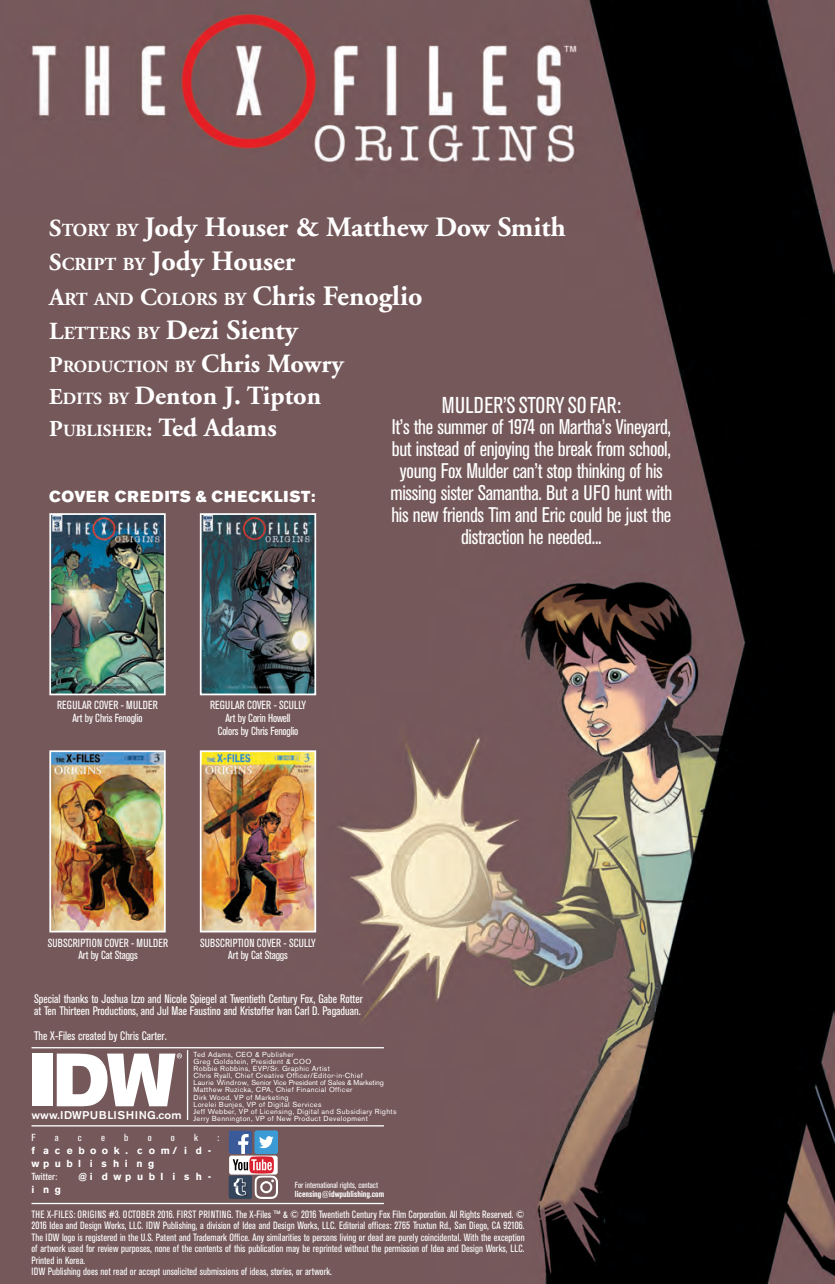
<style>
.page{position:relative;width:835px;height:1284px;background:#fff}
.page>*{position:absolute;margin:0;border:0;box-sizing:border-box;transform-origin:0 0}
.t1{font:700 28px/34.5px "Adobe Garamond";color:#fff}
.t2{font:700 26.25px "Adobe Garamond";color:#fff}
.t3{font:condensed 22.75px "Akzidenz Grotesk BE";letter-spacing:.005em;color:#fff}
.t4{font:condensed 21px/21.9px "Akzidenz Grotesk BE";letter-spacing:-.015em;color:#fff;text-align:center}
.t5{font:700 17.15px "Adobe Garamond";color:#fff}
.t6{font:15.75px "Akzidenz Grotesk BE Super";letter-spacing:.055em;color:#fff}
.t7{font:condensed 12.25px/12.2px "Akzidenz Grotesk BE";color:#fff}
.t8{font:condensed 11.72px/12.6px "Akzidenz Grotesk BE";letter-spacing:.005em;color:#fff;text-align:center}
.t9{font:condensed 11.72px/12.6px "Akzidenz Grotesk BE";letter-spacing:-.015em;color:#fff;text-align:center}
.t10{font:500 11.2px "Akzidenz Grotesk BE";letter-spacing:.03em;color:#fff;scale:1.04 1}
.t11{font:condensed 10.5px/11.4px "Akzidenz Grotesk BE";letter-spacing:.005em;color:#fff}
.t12{font:700 10.15px/13.1px "Akzidenz Grotesk BE";letter-spacing:.545em;color:#fff}
.t13{font:condensed 10.15px "Akzidenz Grotesk BE";letter-spacing:.01em;color:#fff;scale:1.1 1}
.t14{font:condensed 10.15px "Akzidenz Grotesk BE";letter-spacing:.01em;color:#fff}
.t15{font:condensed 8.75px "Akzidenz Grotesk BE";color:#fff}
.t16{font:700 condensed 8.75px "Akzidenz Grotesk BE";color:#fff}
.t17{font:7.35px/7.2px "Akzidenz Grotesk BE";letter-spacing:.05em;color:#fff}
.s1{font-size:24.5px}
.s2{font-size:18.38px}
.s3{font-size:22.75px}
.s4{font-size:26.25px}
.s5{font-size:17.15px}
</style>
<div class="page">
<img style="left:0;top:0;width:835px;height:1284px">
<img style="left:52px;top:516px;width:111px;height:176px">
<div style="left:49px;top:513px;width:117px;height:182px;border:2px solid #fff"></div>
<hr style="left:32px;top:1125px;width:352px;height:1px;background:#fff">
<hr style="left:32px;top:1047px;width:352px;height:1px;background:#fff">
<div style="left:32px;top:1053px;width:20px;height:53px;background:#fff"></div>
<svg style="left:57px;top:1053px;width:125px;height:53px"></svg>
<hr style="left:187px;top:1050px;width:1px;height:70px;background:#fff">
<hr style="left:32px;top:1202px;width:352px;height:2px;background:#fff">
<img style="left:203px;top:516px;width:110px;height:176px">
<div style="left:200px;top:513px;width:116px;height:182px;border:2px solid #fff"></div>
<img style="left:52px;top:753px;width:111px;height:176px">
<div style="left:49px;top:750px;width:117px;height:182px;border:2px solid #fff"></div>
<img style="left:203px;top:753px;width:110px;height:176px">
<div style="left:200px;top:750px;width:116px;height:182px;border:2px solid #fff"></div>
<div style="left:254px;top:1130px;width:24px;height:24px;background:#3c9bd5;border-radius:3px"></div>
<div style="left:229px;top:1130px;width:23px;height:24px;background:#3b5a9a"></div>
<div style="left:229px;top:1155px;width:49px;height:19px;background:#fff;border-radius:3px"></div>
<div style="left:229px;top:1175px;width:23px;height:24px;background:#35465c;border-radius:3px"></div>
<svg style="left:233px;top:1134px;width:45px;height:65px"></svg>
<h1 class="t1" style="left:49px;top:212px;width:518px"><span class="s1">S</span><span class="s2">TORY BY</span> Jody Houser &amp; Matthew Dow Smith<br><span class="s1">S</span><span class="s2">CRIPT BY</span> Jody Houser<br><span class="s1">A</span><span class="s2">RT AND</span> <span class="s1">C</span><span class="s2">OLORS BY</span> Chris Fenoglio<br><span class="s1">L</span><span class="s2">ETTERS BY</span> Dezi Sienty</h1>
<h3 class="t5" style="left:49px;top:359px;width:296px"><span class="s3">P</span>RODUCTION BY <span class="s4">Chris Mowry</span></h3>
<h2 class="t2" style="left:49px;top:385px;width:273px"><span class="s3">E</span><span class="s5">DITS BY</span> Denton J. Tipton</h2>
<h3 class="t5" style="left:49px;top:424px;width:229px"><span class="s3">P</span>UBLISHER<span class="s3">:</span> <span class="s4">Ted Adams</span></h3>
<h3 class="t3" style="left:442px;top:396px;width:181px">MULDER’S STORY SO FAR:</h3>
<p class="t4" style="left:390px;top:418px;width:283px">It’s the summer of 1974 on Martha’s Vineyard, but instead of enjoying the break from school, young Fox Mulder can’t stop thinking of his missing sister Samantha. But a UFO hunt with his new friends Tim and Eric could be just the distraction he needed...</p>
<h3 class="t6" style="left:49px;top:490px;width:268px">COVER CREDITS &amp; CHECKLIST:</h3>
<p class="t8" style="left:57px;top:700px;width:102px">REGULAR COVER - MULDER<br>Art by Chris Fenoglio</p>
<p class="t9" style="left:210px;top:700px;width:97px">REGULAR COVER - SCULLY<br>Art by Corin Howell<br>Colors by Chris Fenoglio</p>
<p class="t8" style="left:48px;top:937px;width:122px">SUBSCRIPTION COVER - MULDER<br>Art by Cat Staggs</p>
<p class="t8" style="left:200px;top:937px;width:117px">SUBSCRIPTION COVER - SCULLY<br>Art by Cat Staggs</p>
<p class="t7" style="left:34px;top:993px;width:330px">Special thanks to Joshua Izzo and Nicole Spiegel at Twentieth Century Fox, Gabe Rotter at Ten Thirteen Productions, and Jul Mae Faustino and Kristoffer Ivan Carl D. Pagaduan.</p>
<p class="t7" style="left:34px;top:1030px;width:134px">The X-Files created by Chris Carter.</p>
<p class="t17" style="left:193px;top:1051px;width:204px">Ted Adams, CEO &amp; Publisher<br>Greg Goldstein, President &amp; COO<br>Robbie Robbins, EVP/Sr. Graphic Artist<br>Chris Ryall, Chief Creative Officer/Editor-in-Chief<br>Laurie Windrow, Senior Vice President of Sales &amp; Marketing Matthew Ruzicka, CPA, Chief Financial Officer<br>Dirk Wood, VP of Marketing<br>Lorelei Bunjes, VP of Digital Services<br>Jeff Webber, VP of Licensing, Digital and Subsidiary Rights Jerry Bennington, VP of New Product Development</p>
<p class="t10" style="left:31px;top:1110px;width:146px">www.IDWPUBLISHING.com</p>
<p class="t13" style="left:31px;top:1133px;width:5px">F</p>
<p class="t13" style="left:55px;top:1133px;width:5px">a</p>
<p class="t13" style="left:78px;top:1133px;width:5px">c</p>
<p class="t13" style="left:101px;top:1133px;width:5px">e</p>
<p class="t13" style="left:124px;top:1133px;width:5px">b</p>
<p class="t13" style="left:148px;top:1133px;width:5px">o</p>
<p class="t13" style="left:171px;top:1133px;width:5px">o</p>
<p class="t13" style="left:194px;top:1133px;width:5px">k</p>
<p class="t14" style="left:217px;top:1133px;width:4px">:</p>
<p class="t12" style="left:31px;top:1144px;width:181px">f acebook. com/i d&shy;wpubl i shi ng</p>
<p class="t13" style="left:31px;top:1173px;width:25px">Twitter:</p>
<p class="t12" style="left:78px;top:1170px;width:135px">@i dwpubl i sh-</p>
<p class="t12" style="left:31px;top:1183px;width:31px">i ng</p>
<p class="t15" style="left:295px;top:1181px;width:85px">For international rights, contact</p>
<p class="t16" style="left:295px;top:1190px;width:91px">licensing@idwpublishing.com</p>
<p class="t11" style="left:31px;top:1209px;width:495px">THE X-FILES: ORIGINS #3. OCTOBER 2016. FIRST PRINTING. The X-Files ™ &amp; © 2016 Twentieth Century Fox Film Corporation. All Rights Reserved. © 2016 Idea and Design Works, LLC. IDW Publishing, a division of Idea and Design Works, LLC. Editorial offices: 2765 Truxtun Rd., San Diego, CA 92106.<br>The IDW logo is registered in the U.S. Patent and Trademark Office. Any similarities to persons living or dead are purely coincidental. With the exception of artwork used for review purposes, none of the contents of this publication may be reprinted without the permission of Idea and Design Works, LLC.<br>Printed in Korea.<br>IDW Publishing does not read or accept unsolicited submissions of ideas, stories, or artwork.</p>
</div>
